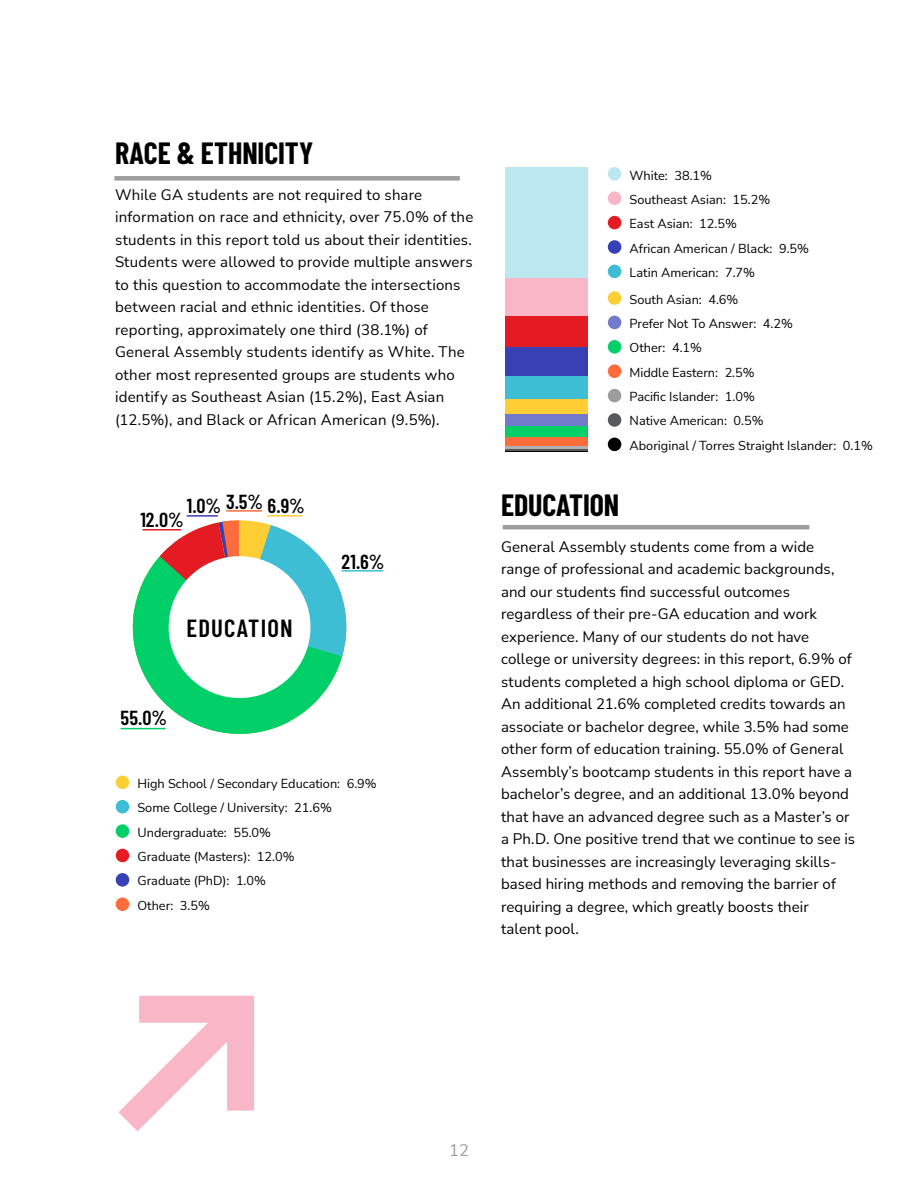
<style>
.page{position:relative;width:918px;height:1188px;background:#fff}
.page>*{position:absolute;margin:0;border:0;box-sizing:border-box;transform-origin:0 0}
.t1{font:700 30px "Barlow Condensed";letter-spacing:-.005em;color:#000}
.t2{font:600 24.75px "Barlow Condensed";letter-spacing:.045em;color:#000}
.t3{font:600 20.25px "Barlow Condensed";color:#000}
.t4{font:16.5px "Nunito Sans";color:#9d9d9d}
.t5{font:15px/22.5px "Nunito Sans";letter-spacing:.01em;color:#000101}
.t6{font:12.75px/24.3px "Nunito Sans";color:#000}
</style>
<div class="page">
<div style="left:114px;top:176px;width:346px;height:5px;background:#9d9d9d"></div>
<hr style="left:503px;top:525px;width:306px;height:4px;background:#9d9d9d">
<div style="left:608px;top:291px;width:13px;height:14px;background:#ffcd34;border-radius:50%"></div>
<div style="left:608px;top:316px;width:13px;height:13px;background:#7379cb;border-radius:50%"></div>
<div style="left:608px;top:167px;width:13px;height:14px;background:#bbe8f0;border-radius:50%"></div>
<div style="left:608px;top:191px;width:13px;height:14px;background:#f8b6c6;border-radius:50%"></div>
<div style="left:608px;top:216px;width:13px;height:13px;background:#e51b24;border-radius:50%"></div>
<div style="left:608px;top:265px;width:13px;height:13px;background:#3dbed4;border-radius:50%"></div>
<div style="left:608px;top:240px;width:13px;height:14px;background:#3740b5;border-radius:50%"></div>
<hr style="left:505px;top:451px;width:83px;height:1px;background:#000101">
<hr style="left:505px;top:449px;width:83px;height:2px;background:#58595b">
<hr style="left:505px;top:445px;width:83px;height:4px;background:#b1b1b1">
<div style="left:505px;top:412px;width:83px;height:15px;background:#7379cb"></div>
<div style="left:505px;top:426px;width:83px;height:11px;background:#01d068"></div>
<div style="left:505px;top:437px;width:83px;height:9px;background:#fe6c3b"></div>
<div style="left:505px;top:167px;width:83px;height:111px;background:#bbe8f0"></div>
<div style="left:505px;top:278px;width:83px;height:38px;background:#f8b6c6"></div>
<div style="left:505px;top:316px;width:83px;height:32px;background:#e51b24"></div>
<div style="left:505px;top:348px;width:83px;height:29px;background:#3740b5"></div>
<div style="left:505px;top:377px;width:83px;height:23px;background:#3dbed4"></div>
<div style="left:505px;top:400px;width:83px;height:14px;background:#ffcd34"></div>
<div style="left:116px;top:776px;width:13px;height:13px;background:#ffcd34;border-radius:50%"></div>
<div style="left:116px;top:800px;width:13px;height:13px;background:#3dbed4;border-radius:50%"></div>
<div style="left:116px;top:824px;width:13px;height:14px;background:#01d068;border-radius:50%"></div>
<div style="left:116px;top:849px;width:13px;height:13px;background:#e51b24;border-radius:50%"></div>
<div style="left:116px;top:897px;width:13px;height:14px;background:#fe6c3b;border-radius:50%"></div>
<div style="left:116px;top:873px;width:13px;height:14px;background:#3740b5;border-radius:50%"></div>
<svg style="left:120px;top:520px;width:227px;height:214px"></svg>
<hr style="left:142px;top:529px;width:39px;height:2px;background:#e51b24">
<hr style="left:268px;top:515px;width:34px;height:2px;background:#ffcd34">
<hr style="left:342px;top:570px;width:41px;height:2px;background:#3dbed4">
<hr style="left:121px;top:728px;width:45px;height:1px;background:#01d068">
<hr style="left:226px;top:510px;width:36px;height:2px;background:#fe6c3b">
<svg style="left:118px;top:995px;width:136px;height:137px"></svg>
<hr style="left:187px;top:515px;width:31px;height:2px;background:#3740b5">
<div style="left:608px;top:389px;width:13px;height:13px;background:#9d9d9d;border-radius:50%"></div>
<div style="left:608px;top:413px;width:13px;height:14px;background:#58595b;border-radius:50%"></div>
<div style="left:608px;top:438px;width:13px;height:13px;background:#000101;border-radius:50%"></div>
<div style="left:608px;top:364px;width:13px;height:14px;background:#fe6c3b;border-radius:50%"></div>
<div style="left:608px;top:340px;width:13px;height:14px;background:#01d068;border-radius:50%"></div>
<h1 class="t1" style="left:115px;top:132px;width:200px">RACE &amp; ETHNICITY</h1>
<p class="t5" style="left:115px;top:183px;width:360px">While GA students are not required to share information on race and ethnicity, over 75.0% of the students in this report told us about their identities.<br>Students were allowed to provide multiple answers to this question to accommodate the intersections between racial and ethnic identities. Of those reporting, approximately one third (38.1%) of General Assembly students identify as White. The other most represented groups are students who identify as Southeast Asian (15.2%), East Asian (12.5%), and Black or African American (9.5%).</p>
<h3 class="t3" style="left:187px;top:489px;width:78px">1.0% 3.5%</h3>
<h3 class="t3" style="left:268px;top:492px;width:39px">6.9%</h3>
<h3 class="t3" style="left:140px;top:505px;width:45px">12.0%</h3>
<h2 class="t2" style="left:187px;top:610px;width:108px">EDUCATION</h2>
<h3 class="t3" style="left:121px;top:704px;width:48px">55.0%</h3>
<h3 class="t3" style="left:341px;top:547px;width:45px">21.6%</h3>
<p class="t6" style="left:137px;top:771px;width:241px">High School / Secondary Education: 6.9%<br>Some College / University: 21.6%<br>Undergraduate: 55.0%<br>Graduate (Masters): 12.0%<br>Graduate (PhD): 1.0%<br>Other: 3.5%</p>
<p class="t6" style="left:630px;top:162px;width:181px">White: 38.1%<br>Southeast Asian: 15.2%<br>East Asian: 12.5%<br>African American / Black: 9.5%<br>Latin American: 7.7%</p>
<p class="t6" style="left:630px;top:287px;width:245px">South Asian: 4.6%<br>Prefer Not To Answer: 4.2%<br>Other: 4.1%<br>Middle Eastern: 2.5%<br>Pacific Islander: 1.0%<br>Native American: 0.5%<br>Aboriginal / Torres Straight Islander: 0.1%</p>
<h1 class="t1" style="left:501px;top:484px;width:120px">EDUCATION</h1>
<p class="t5" style="left:501px;top:535px;width:356px">General Assembly students come from a wide range of professional and academic backgrounds, and our students find successful outcomes regardless of their pre-GA education and work experience. Many of our students do not have college or university degrees: in this report, 6.9% of students completed a high school diploma or GED.<br>An additional 21.6% completed credits towards an associate or bachelor degree, while 3.5% had some other form of education training. 55.0% of General Assembly’s bootcamp students in this report have a bachelor’s degree, and an additional 13.0% beyond that have an advanced degree such as a Master’s or a Ph.D. One positive trend that we continue to see is that businesses are increasingly leveraging skills&shy;based hiring methods and removing the barrier of requiring a degree, which greatly boosts their<br>talent pool.</p>
<p class="t4" style="left:449px;top:1138px;width:21px">12</p>
</div>
